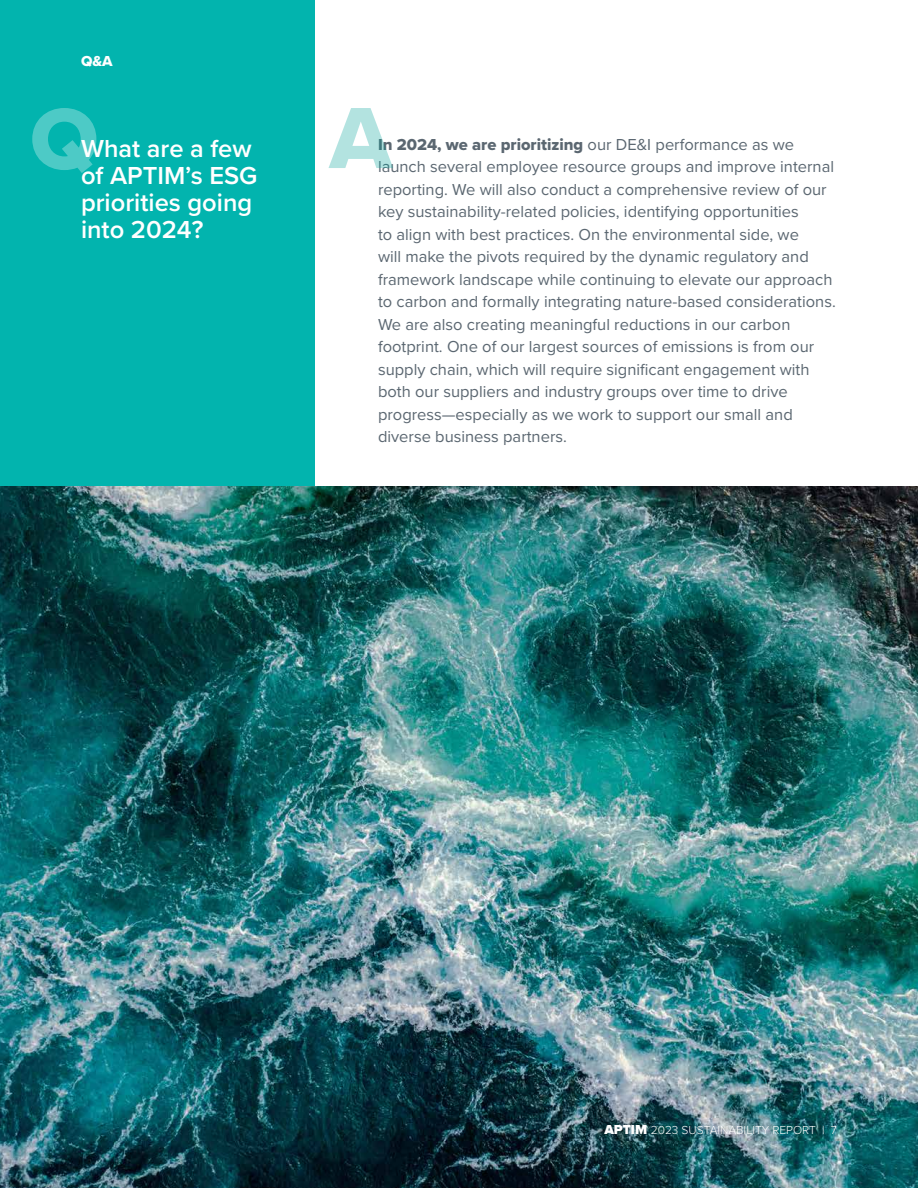
<style>
.page{position:relative;width:918px;height:1188px;background:#fff}
.page>*{position:absolute;margin:0;border:0;box-sizing:border-box;transform-origin:0 0}
.t1{font:600 25.5px/27px "Proxima Nova";color:#fff}
.t2{font:16.5px/22.5px "Proxima Nova";color:#5b6771}
.t3{font:16.5px "Proxima Nova Extrabld";color:#5b6771}
.t4{font:15px "Proxima Nova Extrabld";color:#fff}
.t5{font:300 12px "Proxima Nova";color:#fff}
.s1{font-family:"Proxima Nova"}
.s2{font-weight:900;font-size:13.5px}
</style>
<div class="page">
<div style="left:0;top:0;width:315px;height:1188px;background:#02b4ae"></div>
<svg style="left:328px;top:108px;width:65px;height:60px"></svg>
<svg style="left:32px;top:108px;width:64px;height:65px"></svg>
<img style="left:0;top:486px;width:918px;height:702px">
<p class="t4" style="left:81px;top:50px;width:33px">Q&amp;A</p>
<h1 class="t1" style="left:81px;top:134px;width:178px">What are a few of APTIM’s ESG priorities going into 2024?</h1>
<p class="t3" style="left:378px;top:132px;width:418px">In 2024, we are prioritizing <span class="s1">our DE&amp;I performance as we</span></p>
<p class="t2" style="left:378px;top:155px;width:459px">launch several employee resource groups and improve internal reporting. We will also conduct a comprehensive review of our key sustainability-related policies, identifying opportunities<br>to align with best practices. On the environmental side, we<br>will make the pivots required by the dynamic regulatory and framework landscape while continuing to elevate our approach to carbon and formally integrating nature-based considerations.<br>We are also creating meaningful reductions in our carbon footprint. One of our largest sources of emissions is from our supply chain, which will require significant engagement with both our suppliers and industry groups over time to drive progress—especially as we work to support our small and diverse business partners.</p>
<p class="t5" style="left:604px;top:1121px;width:234px"><span class="s2">APTIM</span> 2023 SUSTAINABILITY REPORT | 7</p>
</div>
